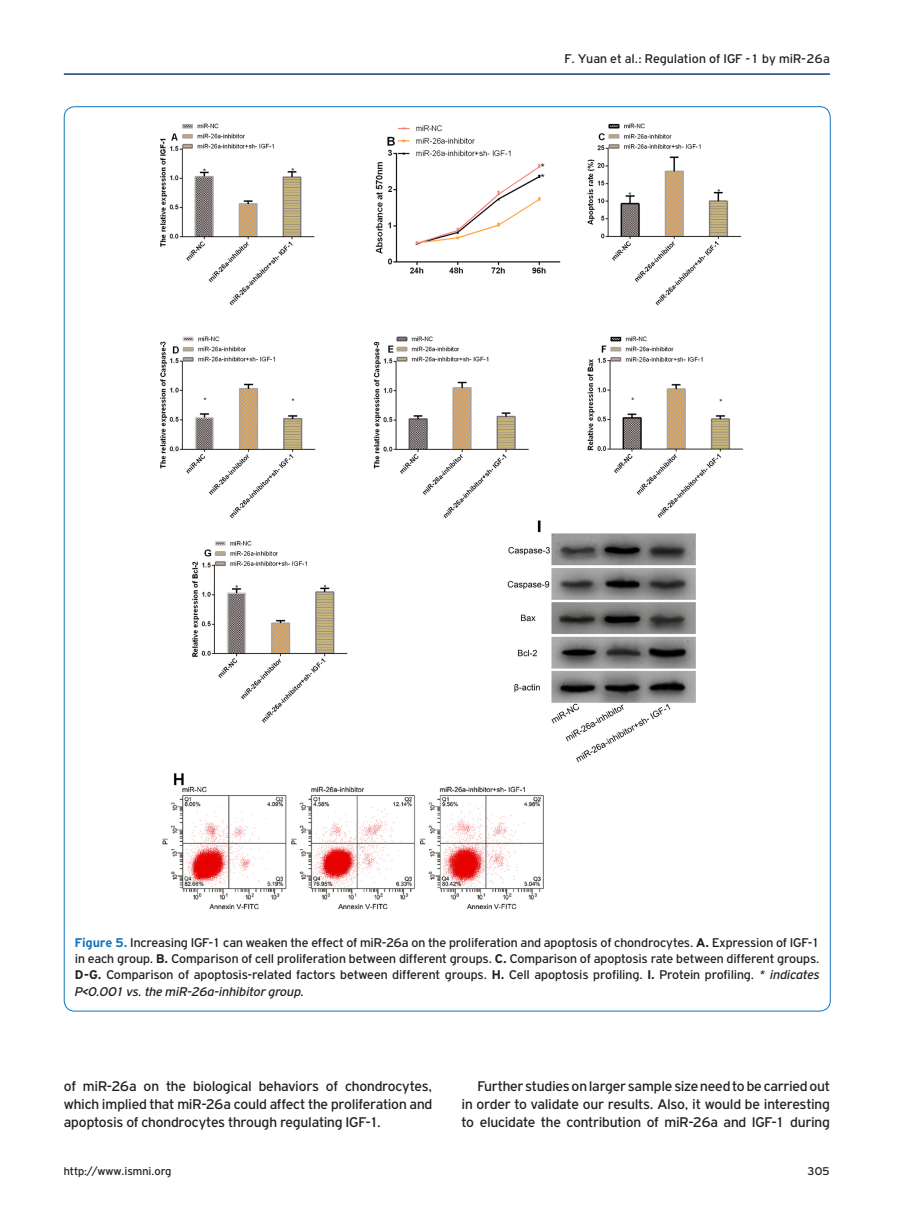
<style>
.page{position:relative;width:915px;height:1212px;background:#fff}
.page>*{position:absolute;margin:0;border:0;box-sizing:border-box;transform-origin:0 0}
.TEXT_BASIC{font:15px/18px "PF Highway Gothic";letter-spacing:-.01em;color:#231f20;text-align:justify}
.TEXT_FIGURE-TABLE{font:13.5px/16.2px "PF Highway Gothic";letter-spacing:-.005em;color:#231f20;text-align:justify}
.t1{font:12px "PF Highway Gothic";color:#231f20}
.s1{font-weight:700;color:#1074bc}
.s2{font-weight:700}
.s3{font-style:italic}
</style>
<div class="page">
<hr style="left:64px;top:73px;width:765px;height:2px;background:#1a3f74">
<img style="left:160px;top:123px;width:583px;height:787px">
<p class="TEXT_FIGURE-TABLE" style="left:564px;top:50px;width:267px">F. Yuan et al.: Regulation of IGF -1 by miR-26a</p>
<p class="TEXT_FIGURE-TABLE" style="left:75px;top:934px;width:746px"><span class="s1">Figure 5.</span> Increasing IGF-1 can weaken the effect of miR-26a on the proliferation and apoptosis of chondrocytes. <span class="s2">A.</span> Expression of IGF-1 in each group. <span class="s2">B.</span> Comparison of cell proliferation between different groups. <span class="s2">C.</span> Comparison of apoptosis rate between different groups.<br><span class="s2">D-G.</span> Comparison of apoptosis-related factors between different groups. <span class="s2">H.</span> Cell apoptosis profiling. <span class="s2">I.</span> Protein profiling. <span class="s3">* indicates P&lt;0.001 vs. the miR-26a-inhibitor group.</span></p>
<p class="TEXT_BASIC" style="left:64px;top:1077px;width:370px">of miR-26a on the biological behaviors of chondrocytes, which implied that miR-26a could affect the proliferation and apoptosis of chondrocytes through regulating IGF-1.</p>
<p class="TEXT_BASIC" style="left:461px;top:1077px;width:370px;text-indent:16px">Further studies on larger sample size need to be carried out in order to validate our results. Also, it would be interesting to elucidate the contribution of miR-26a and IGF-1 during</p>
<p class="t1" style="left:64px;top:1165px;width:109px">http://www.ismni.org</p>
<p class="t1" style="left:806px;top:1165px;width:24px">305</p>
</div>
